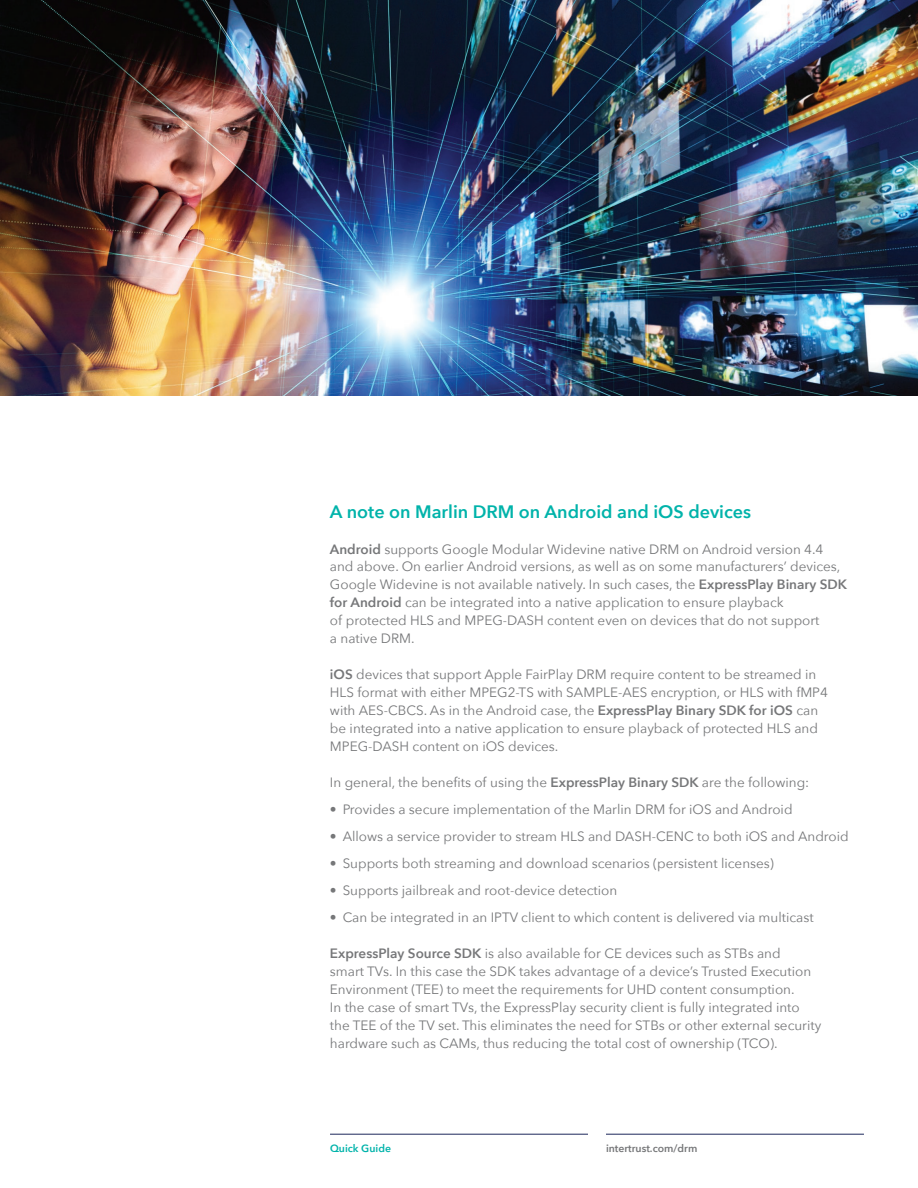
<style>
.page{position:relative;width:918px;height:1188px;background:#fff}
.page>*{position:absolute;margin:0;border:0;box-sizing:border-box;transform-origin:0 0}
.t1{font:600 18px "Avenir Next";color:#00b3aa}
.t2{font:13.5px/18px "Avenir Next";color:#767779}
.t3{font:600 10.5px "Avenir Next";color:#767779}
.t4{font:600 10.5px "Avenir Next";color:#00b3aa}
.s1{font-weight:600}
</style>
<div class="page">
<hr style="left:330px;top:1134px;width:258px;height:1px;background:#1c275b">
<hr style="left:606px;top:1134px;width:258px;height:1px;background:#1c275b">
<img style="left:0;top:0;width:918px;height:396px">
<h1 class="t1" style="left:330px;top:496px;width:423px">A note on Marlin DRM on Android and iOS devices</h1>
<p class="t2" style="left:330px;top:539px;width:519px"><span class="s1">Android</span> supports Google Modular Widevine native DRM on Android version 4.4 and above. On earlier Android versions, as well as on some manufacturers’ devices, Google Widevine is not available natively. In such cases, the <span class="s1">ExpressPlay Binary SDK for Android</span> can be integrated into a native application to ensure playback<br>of protected HLS and MPEG-DASH content even on devices that do not support<br>a native DRM.</p>
<p class="t2" style="left:330px;top:665px;width:500px"><span class="s1">iOS</span> devices that support Apple FairPlay DRM require content to be streamed in HLS format with either MPEG2-TS with SAMPLE-AES encryption, or HLS with fMP4 with AES-CBCS. As in the Android case, the <span class="s1">ExpressPlay Binary SDK for iOS</span> can be integrated into a native application to ensure playback of protected HLS and MPEG-DASH content on iOS devices.</p>
<p class="t2" style="left:330px;top:773px;width:481px">In general, the benefits of using the <span class="s1">ExpressPlay Binary SDK</span> are the following:</p>
<p class="t2" style="left:330px;top:800px;width:464px">• Provides a secure implementation of the Marlin DRM for iOS and Android</p>
<p class="t2" style="left:330px;top:827px;width:520px">• Allows a service provider to stream HLS and DASH-CENC to both iOS and Android</p>
<p class="t2" style="left:330px;top:854px;width:446px">• Supports both streaming and download scenarios (persistent licenses)</p>
<p class="t2" style="left:330px;top:881px;width:289px">• Supports jailbreak and root-device detection</p>
<p class="t2" style="left:330px;top:908px;width:485px">• Can be integrated in an IPTV client to which content is delivered via multicast</p>
<p class="t2" style="left:330px;top:944px;width:493px"><span class="s1">ExpressPlay Source SDK</span> is also available for CE devices such as STBs and<br>smart TVs. In this case the SDK takes advantage of a device’s Trusted Execution Environment (TEE) to meet the requirements for UHD content consumption.<br>In the case of smart TVs, the ExpressPlay security client is fully integrated into the TEE of the TV set. This eliminates the need for STBs or other external security hardware such as CAMs, thus reducing the total cost of ownership (TCO).</p>
<p class="t4" style="left:330px;top:1139px;width:63px">Quick Guide</p>
<p class="t3" style="left:606px;top:1139px;width:93px">intertrust.com/drm</p>
</div>
